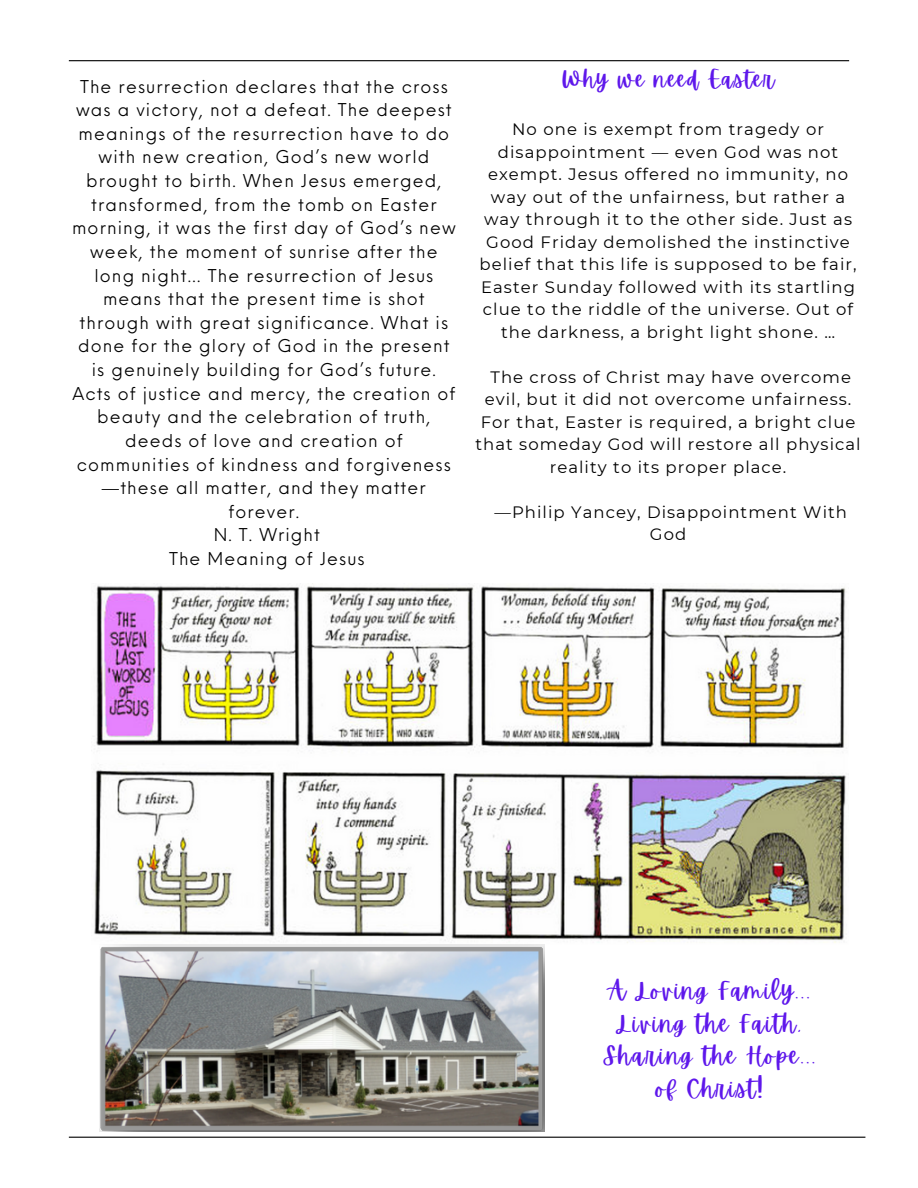
<style>
.page{position:relative;width:918px;height:1188px;background:#fff}
.page>*{position:absolute;margin:0;border:0;box-sizing:border-box;transform-origin:0 0}
.t1{font:24px/32.7px "Apricots";letter-spacing:.065em;color:#5e17eb;text-align:center}
.t2{font:22.5px "Apricots";letter-spacing:.065em;color:#5e17eb}
.t3{font:17.25px/23.7px "Neue Einstellung";letter-spacing:.065em;color:#000;text-align:center}
.t4{font:16.5px/22.5px "Montserrat";letter-spacing:.065em;color:#000;text-align:center}
</style>
<div class="page">
<hr style="left:69px;top:60px;width:780px;height:1px;background:#000">
<hr style="left:69px;top:1137px;width:796px;height:1px;background:#000">
<img style="left:93px;top:585px;width:753px;height:358px">
<img style="left:99px;top:944px;width:446px;height:187px">
<p class="t3" style="left:72px;top:73px;width:385px">The resurrection declares that the cross was a victory, not a defeat. The deepest meanings of the resurrection have to do with new creation, God’s new world brought to birth. When Jesus emerged, transformed, from the tomb on Easter morning, it was the first day of God’s new week, the moment of sunrise after the long night… The resurrection of Jesus means that the present time is shot through with great significance. What is done for the glory of God in the present is genuinely building for God’s future.<br>Acts of justice and mercy, the creation of beauty and the celebration of truth, deeds of love and creation of communities of kindness and forgiveness —these all matter, and they matter forever.<br>N. T. Wright<br>The Meaning of Jesus</p>
<h2 class="t2" style="left:561px;top:66px;width:214px">Why we need Easter</h2>
<p class="t4" style="left:479px;top:118px;width:379px">No one is exempt from tragedy or disappointment — even God was not exempt. Jesus offered no immunity, no way out of the unfairness, but rather a way through it to the other side. Just as Good Friday demolished the instinctive belief that this life is supposed to be fair, Easter Sunday followed with its startling clue to the riddle of the universe. Out of the darkness, a bright light shone. …</p>
<p class="t4" style="left:475px;top:366px;width:387px">The cross of Christ may have overcome evil, but it did not overcome unfairness.<br>For that, Easter is required, a bright clue that someday God will restore all physical reality to its proper place.</p>
<p class="t4" style="left:494px;top:501px;width:354px">—Philip Yancey, Disappointment With<br>God</p>
<h1 class="t1" style="left:603px;top:975px;width:214px">A Loving Family...<br>Living the Faith,<br>Sharing the Hope... of Christ!</h1>
</div>
